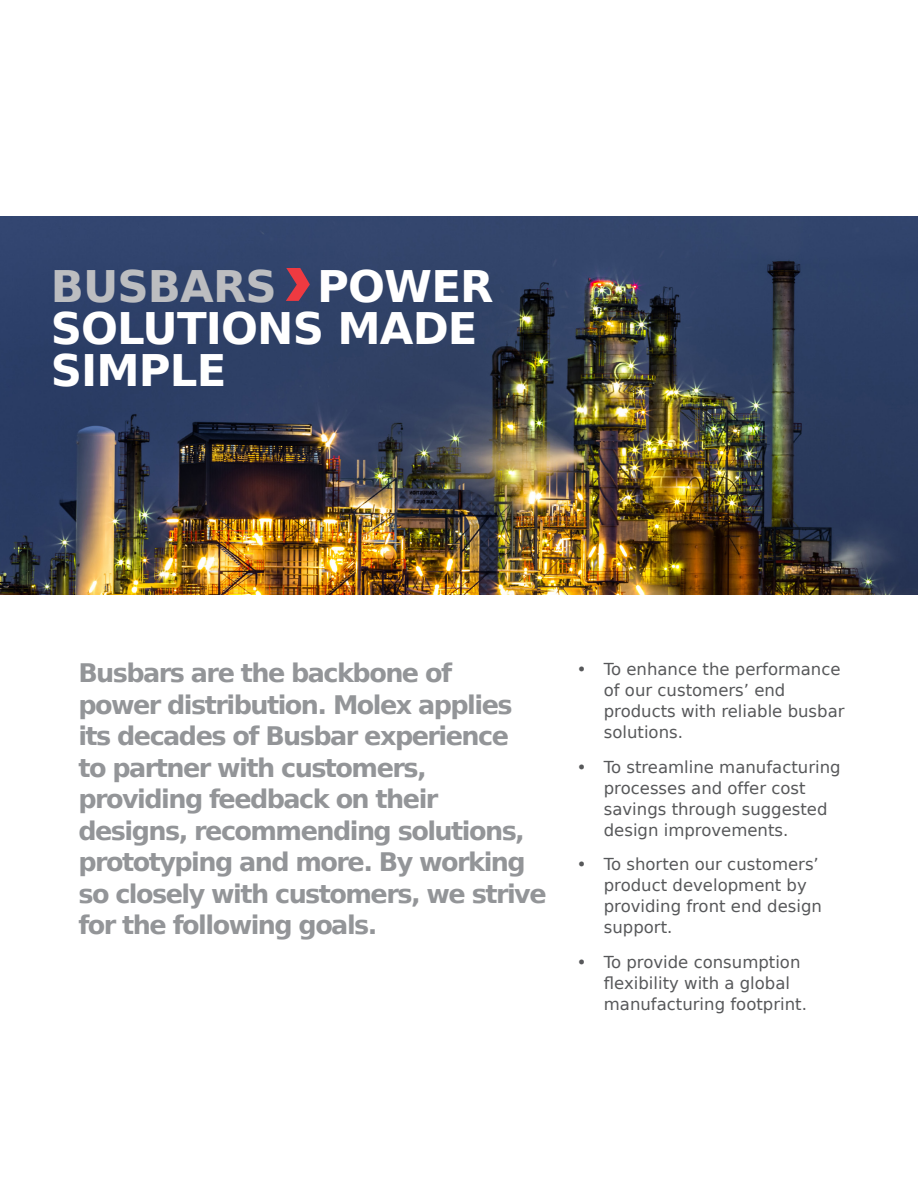
<style>
.page{position:relative;width:918px;height:1188px;background:#fff}
.page>*{position:absolute;margin:0;border:0;box-sizing:border-box;transform-origin:0 0}
.t1{font:700 43.5px/42px "Bitstream Vera Sans";letter-spacing:-.02em;color:#fff}
.t2{font:700 25.5px/31.5px "Bitstream Vera Sans";letter-spacing:-.06em;color:#939598}
.t3{font:16.5px/21px "Bitstream Vera Sans";color:#57585a}
.s1{color:#bcbdc0}
</style>
<div class="page">
<img style="left:0;top:217px;width:918px;height:378px">
<svg style="left:286px;top:269px;width:24px;height:32px"></svg>
<p class="t1" style="left:51px;top:266px;width:445px"><span class="s1">BUSBARS</span> POWER<br>SOLUTIONS MADE<br>SIMPLE</p>
<p class="t2" style="left:78px;top:658px;width:470px">Busbars are the backbone of<br>power distribution. Molex applies its decades of Busbar experience<br>to partner with customers, providing feedback on their designs, recommending solutions, prototyping and more. By working so closely with customers, we strive for the following goals.</p>
<p class="t3" style="left:604px;top:659px;width:242px;text-indent:-27px">• To enhance the performance of our customers’ end products with reliable busbar solutions.</p>
<p class="t3" style="left:604px;top:757px;width:238px;text-indent:-27px">• To streamline manufacturing processes and offer cost savings through suggested design improvements.</p>
<p class="t3" style="left:604px;top:854px;width:220px;text-indent:-27px">• To shorten our customers’ product development by providing front end design support.</p>
<p class="t3" style="left:604px;top:952px;width:205px;text-indent:-27px">• To provide consumption flexibility with a global manufacturing footprint.</p>
</div>
